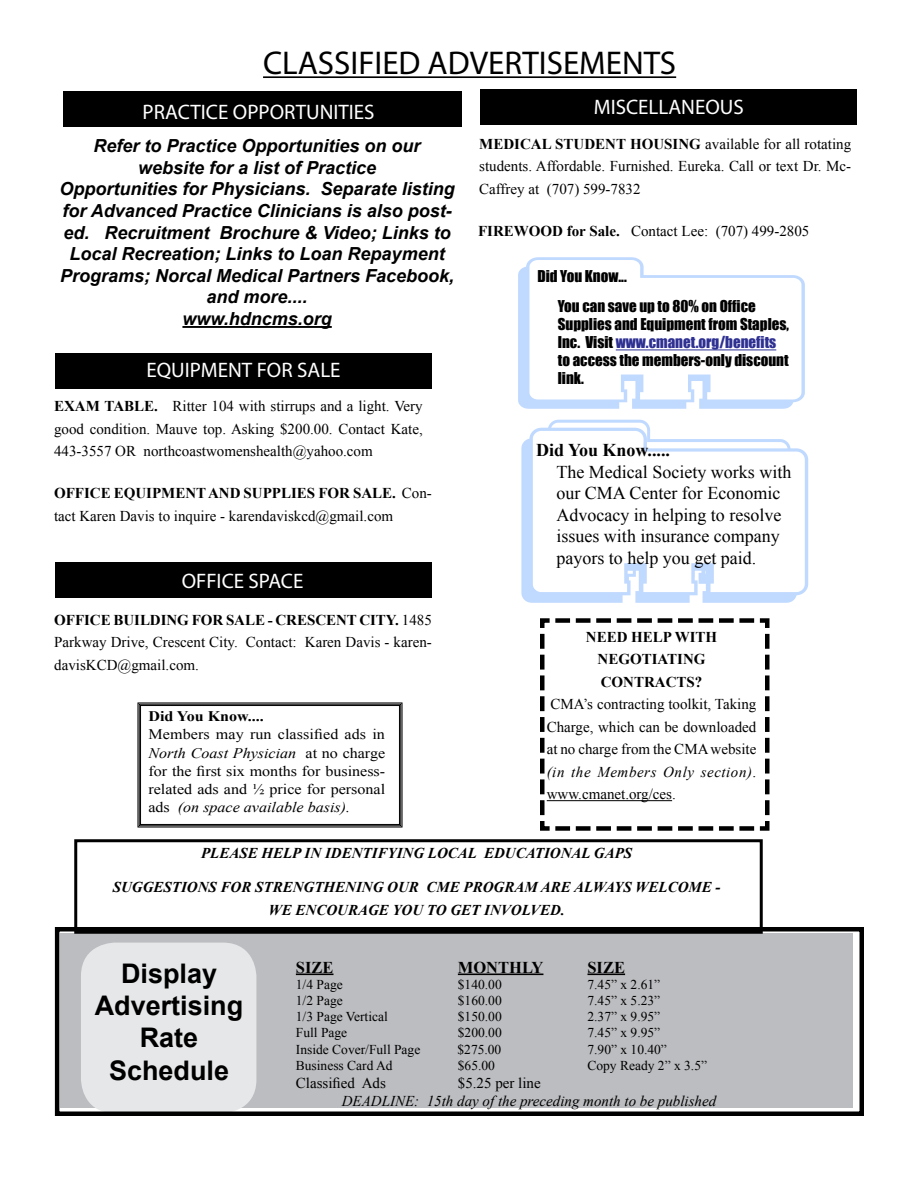
<style>
.page{position:relative;width:918px;height:1188px;background:#fff}
.page>*{position:absolute;margin:0;border:0;box-sizing:border-box;transform-origin:0 0}
.t1{font:33px "Myriad Pro";color:#000}
.t2{font:700 27px/32.4px "Arial";color:#000;text-align:center}
.t3{font:21px "Myriad Pro";color:#fff}
.t4{font:italic 700 18px/21.6px "Arial";color:#000;text-align:center}
.t5{font:18px/21.6px "Times New Roman";color:#000}
.t6{font:700 18px "Times New Roman";color:#000}
.t7{font:700 16.5px "Times New Roman";color:#000}
.t8{font:15px/22.5px "Times New Roman";color:#000;text-align:justify}
.t9{font:15px/18px "Impact";color:#000}
.t10{font:italic 700 15px/22.5px "Times New Roman";color:#000;text-align:center}
.t11{font:700 15px/22.5px "Times New Roman";color:#000}
.t12{font:italic 15px "Times New Roman";color:#000}
.t13{font:14.55px/18.3px "Times New Roman";color:#000;text-align:justify;scale:1.1 1}
.t14{font:700 14.55px "Times New Roman";color:#000;scale:1.1 1}
.t15{font:13.5px "Times New Roman";color:#000}
.s1{font-weight:700}
.s2{font-style:italic}
.s3{color:#2e3092}
</style>
<div class="page">
<div style="left:61px;top:933px;width:792px;height:174px;background:#bcbdc0"></div>
<hr style="left:296px;top:974px;width:37px;height:1px;background:#000">
<hr style="left:458px;top:974px;width:85px;height:1px;background:#000">
<hr style="left:587px;top:974px;width:38px;height:1px;background:#000">
<div style="left:81px;top:943px;width:175px;height:170px;background:#e6e7e8;border-radius:34px"></div>
<div style="left:55px;top:927px;width:809px;height:189px;border:4px solid #000"></div>
<hr style="left:263px;top:76px;width:413px;height:2px;background:#000">
<hr style="left:182px;top:326px;width:150px;height:2px;background:#000">
<div style="left:63px;top:91px;width:399px;height:36px;background:#000"></div>
<svg style="left:138px;top:703px;width:264px;height:124px"></svg>
<div style="left:140px;top:705px;width:260px;height:120px;border:1px solid #000"></div>
<div style="left:480px;top:89px;width:377px;height:36px;background:#000"></div>
<div style="left:55px;top:353px;width:377px;height:35px;background:#000"></div>
<div style="left:55px;top:562px;width:377px;height:36px;background:#000"></div>
<svg style="left:540px;top:618px;width:230px;height:213px"></svg>
<svg style="left:541px;top:420px;width:109px;height:8px"></svg>
<svg style="left:521px;top:439px;width:276px;height:164px;background:#c6ddff"></svg>
<svg style="left:529px;top:428px;width:279px;height:167px;fill:#bfd9ff"></svg>
<svg style="left:533px;top:431px;width:272px;height:161px"></svg>
<svg style="left:518px;top:257px;width:287px;height:152px"></svg>
<hr style="left:616px;top:350px;width:160px;height:1px;background:#2e3092">
<div style="left:74px;top:839px;width:689px;height:95px;border:3px solid #000"></div>
<h1 class="t1" style="left:263px;top:42px;width:415px">CLASSIFIED ADVERTISEMENTS</h1>
<h3 class="t3" style="left:143px;top:99px;width:234px">PRACTICE OPPORTUNITIES</h3>
<p class="t4" style="left:60px;top:136px;width:397px">Refer to Practice Opportunities on our website for a list of Practice<br>Opportunities for Physicians. Separate listing for Advanced Practice Clinicians is also post&shy;ed. Recruitment Brochure &amp; Video; Links to Local Recreation; Links to Loan Repayment Programs; Norcal Medical Partners Facebook, and more....<br>www.hdncms.org</p>
<h3 class="t3" style="left:146px;top:357px;width:196px">EQUIPMENT FOR SALE</h3>
<p class="t8" style="left:54px;top:395px;width:370px"><span class="s1">EXAM TABLE.</span> Ritter 104 with stirrups and a light. Very good condition. Mauve top. Asking $200.00. Contact Kate, 443-3557 OR northcoastwomenshealth@yahoo.com</p>
<p class="t8" style="left:54px;top:482px;width:379px"><span class="s1">OFFICE EQUIPMENT AND SUPPLIES FOR SALE.</span> Con&shy;tact Karen Davis to inquire - karendaviskcd@gmail.com</p>
<h3 class="t3" style="left:182px;top:568px;width:123px">OFFICE SPACE</h3>
<p class="t8" style="left:54px;top:608px;width:379px"><span class="s1">OFFICE BUILDING FOR SALE - CRESCENT CITY.</span> 1485<br>Parkway Drive, Crescent City. Contact: Karen Davis - karen&shy;davisKCD@gmail.com.</p>
<p class="t14" style="left:148px;top:706px;width:106px">DID YOU KNOW....</p>
<p class="t13" style="left:148px;top:725px;width:217px">Members may run classified ads in <span class="s2">North Coast Physician</span> at no charge for the first six months for business&shy;related ads and ½ price for personal ads <span class="s2">(on space available basis).</span></p>
<h3 class="t3" style="left:594px;top:94px;width:152px">MISCELLANEOUS</h3>
<p class="t8" style="left:479px;top:132px;width:374px;text-indent:226px">available for all rotating students. Affordable. Furnished. Eureka. Call or text Dr. Mc-Caffrey at (707) 599-7832</p>
<p class="t8" style="left:478px;top:220px;width:333px"><span class="s1">FIREWOOD FOR SALE.</span> Contact Lee: (707) 499-2805</p>
<p class="t11" style="left:479px;top:132px;width:25px">MEDICAL</p>
<p class="t11" style="left:555px;top:132px;width:11px">STUDENT</p>
<p class="t11" style="left:630px;top:132px;width:12px">HOUSING</p>
<p class="t9" style="left:558px;top:261px;width:199px;line-height:30px;text-indent:-20px">Did You Know...<br>You can save up to 80% on Office</p>
<p class="t9" style="left:558px;top:315px;width:233px">Supplies and Equipment from Staples,<br>Inc. Visit <span class="s3">www.cmanet.org/benefits </span>to access the members-only discount link.</p>
<p class="t6" style="left:536px;top:437px;width:135px">DID YOU KNOW.....</p>
<p class="t5" style="left:556px;top:460px;width:236px">The Medical Society works with our CMA Center for Economic<br>Advocacy in helping to resolve issues with insurance company payors to help you get paid.</p>
<p class="t11" style="left:586px;top:625px;width:22px">NEED</p>
<p class="t11" style="left:631px;top:625px;width:12px">HELP</p>
<p class="t11" style="left:675px;top:625px;width:12px">WITH</p>
<p class="t11" style="left:598px;top:647px;width:26px">NEGOTIATING<br>CONTRACTS</p>
<p class="t11" style="left:695px;top:670px;width:9px">?</p>
<p class="t8" style="left:547px;top:693px;width:211px">CMA’s contracting toolkit, Taking Charge, which can be downloaded at no charge from the CMA website <span class="s2">(in the Members Only section)</span>. www.cmanet.org/ces.</p>
<p class="t10" style="left:201px;top:841px;width:433px">PLEASE HELP IN IDENTIFYING LOCAL EDUCATIONAL GAPS</p>
<p class="t10" style="left:113px;top:876px;width:609px">SUGGESTIONS FOR STRENGTHENING OUR CME PROGRAM ARE ALWAYS WELCOME -<br>WE ENCOURAGE YOU TO GET INVOLVED.</p>
<h2 class="t2" style="left:95px;top:958px;width:150px">Display<br>Advertising<br>Rate<br>Schedule</h2>
<p class="t7" style="left:296px;top:956px;width:39px">SIZE</p>
<p class="t7" style="left:458px;top:956px;width:87px">MONTHLY</p>
<p class="t7" style="left:587px;top:956px;width:39px">SIZE</p>
<p class="t15" style="left:296px;top:975px;width:48px">1/4 Page</p>
<p class="t15" style="left:458px;top:975px;width:45px">$140.00</p>
<p class="t15" style="left:587px;top:975px;width:74px">7.45” x 2.61”</p>
<p class="t15" style="left:296px;top:991px;width:48px">1/2 Page</p>
<p class="t15" style="left:458px;top:991px;width:45px">$160.00</p>
<p class="t15" style="left:587px;top:991px;width:74px">7.45” x 5.23”</p>
<p class="t15" style="left:296px;top:1008px;width:93px">1/3 Page Vertical</p>
<p class="t15" style="left:458px;top:1008px;width:45px">$150.00</p>
<p class="t15" style="left:587px;top:1008px;width:74px">2.37” x 9.95”</p>
<p class="t15" style="left:296px;top:1024px;width:53px">Full Page</p>
<p class="t15" style="left:458px;top:1024px;width:45px">$200.00</p>
<p class="t15" style="left:587px;top:1024px;width:74px">7.45” x 9.95”</p>
<p class="t15" style="left:296px;top:1040px;width:126px">Inside Cover/Full Page</p>
<p class="t15" style="left:458px;top:1040px;width:45px">$275.00</p>
<p class="t15" style="left:587px;top:1040px;width:81px">7.90” x 10.40”</p>
<p class="t15" style="left:296px;top:1056px;width:98px">Business Card Ad</p>
<p class="t15" style="left:458px;top:1056px;width:39px">$65.00</p>
<p class="t15" style="left:587px;top:1056px;width:121px">Copy Ready 2” x 3.5”</p>
<p class="t8" style="left:296px;top:1071px;width:92px">Classified Ads</p>
<p class="t8" style="left:458px;top:1071px;width:84px">$5.25 per line</p>
<p class="t12" style="left:342px;top:1090px;width:376px">DEADLINE: 15th day of the preceding month to be published</p>
</div>
